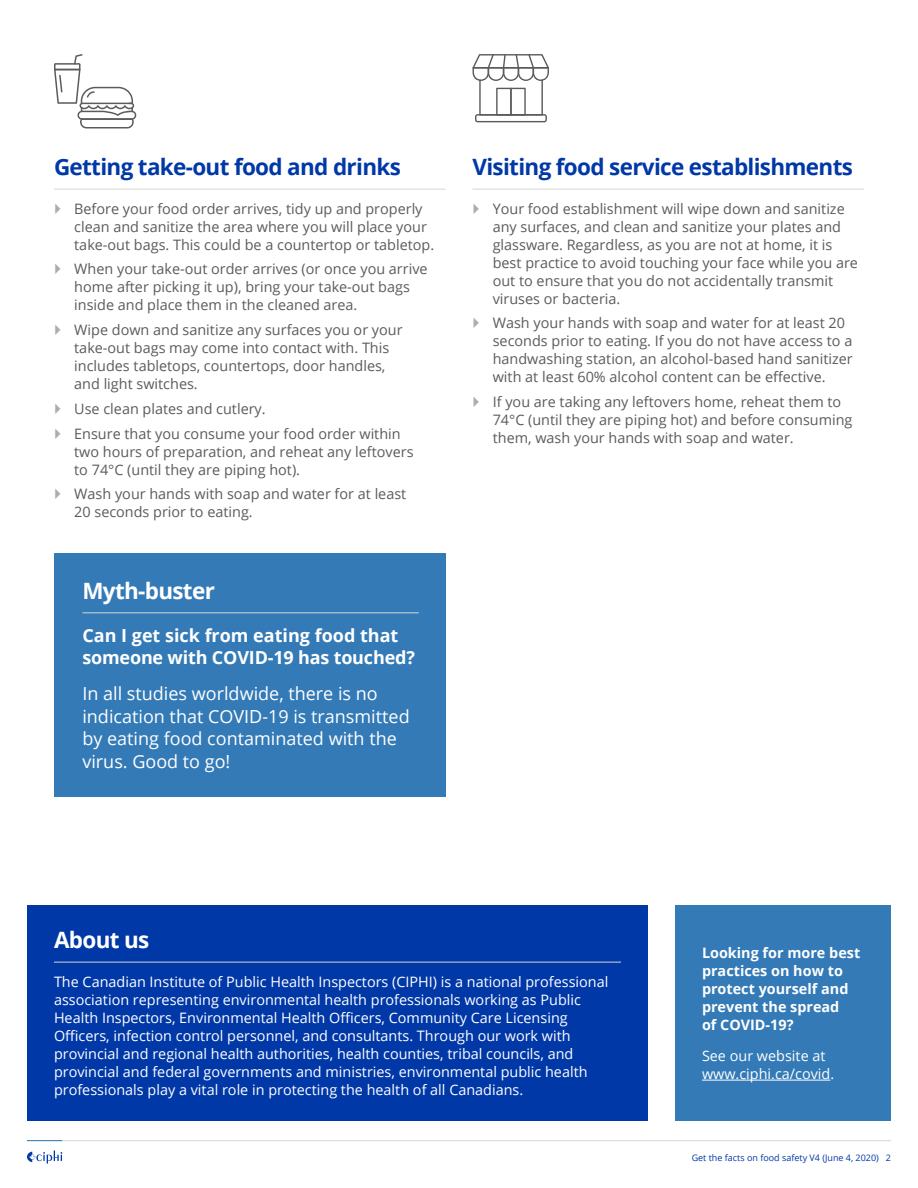
<style>
.page{position:relative;width:918px;height:1188px;background:#fff}
.page>*{position:absolute;margin:0;border:0;box-sizing:border-box;transform-origin:0 0}
.t1{font:700 22.5px "Open Sans";letter-spacing:-.03em;color:#0038a8}
.t2{font:700 22.5px "Open Sans";letter-spacing:-.03em;color:#fff}
.Body_Text{font:18px/22.5px "Open Sans";color:#fff}
.Body_Text-2{font:700 18px/22.5px "Open Sans";letter-spacing:-.01em;color:#fff}
.t3{font:14.4px/18px "Open Sans";color:#5b5b5b}
.Body_Text-3{font:14.4px/18px "Open Sans";color:#fff}
.Body_Text-4{font:700 14.4px/18px "Open Sans";color:#fff}
.t4{font:9px "Open Sans";color:#0038a8}
</style>
<div class="page">
<svg style="left:27px;top:1151px;width:35px;height:13px"></svg>
<hr style="left:27px;top:1140px;width:864px;height:1px;background:#d6d6d6">
<hr style="left:27px;top:1140px;width:35px;height:1px;background:#337ab7">
<hr style="left:54px;top:189px;width:392px;height:1px;background:#d6d6d6">
<hr style="left:472px;top:189px;width:392px;height:1px;background:#d6d6d6">
<div style="left:27px;top:905px;width:621px;height:215px;background:#0038a8"></div>
<hr style="left:54px;top:962px;width:567px;height:1px;background:#d6d6d6">
<div style="left:675px;top:905px;width:216px;height:215px;background:#337ab7"></div>
<hr style="left:702px;top:1080px;width:128px;height:1px;background:#fff">
<svg style="left:473px;top:54px;width:76px;height:68px"></svg>
<svg style="left:54px;top:54px;width:82px;height:74px"></svg>
<div style="left:54px;top:554px;width:392px;height:243px;background:#337ab7"></div>
<hr style="left:82px;top:612px;width:337px;height:1px;background:#d6d6d6">
<h3 class="t1" style="left:54px;top:151px;width:348px">Getting take-out food and drinks</h3>
<p class="t3" style="left:74px;top:199px;width:361px">Before your food order arrives, tidy up and properly clean and sanitize the area where you will place your take-out bags. This could be a countertop or tabletop.</p>
<p class="t3" style="left:74px;top:260px;width:355px">When your take-out order arrives (or once you arrive home after picking it up), bring your take-out bags inside and place them in the cleaned area.</p>
<p class="t3" style="left:74px;top:320px;width:330px">Wipe down and sanitize any surfaces you or your take-out bags may come into contact with. This includes tabletops, countertops, door handles, and light switches.</p>
<p class="t3" style="left:74px;top:399px;width:193px">Use clean plates and cutlery.</p>
<p class="t3" style="left:74px;top:424px;width:341px">Ensure that you consume your food order within two hours of preparation, and reheat any leftovers to 74°C (until they are piping hot).</p>
<p class="t3" style="left:74px;top:485px;width:334px">Wash your hands with soap and water for at least<br>20 seconds prior to eating.</p>
<h3 class="t2" style="left:82px;top:575px;width:134px">Myth-buster</h3>
<p class="Body_Text-2" style="left:82px;top:623px;width:334px">Can I get sick from eating food that someone with COVID-19 has touched?</p>
<p class="Body_Text" style="left:82px;top:682px;width:329px">In all studies worldwide, there is no indication that COVID-19 is transmitted by eating food contaminated with the virus. Good to go!</p>
<h3 class="t1" style="left:472px;top:151px;width:382px">Visiting food service establishments</h3>
<p class="t3" style="left:493px;top:199px;width:367px">Your food establishment will wipe down and sanitize any surfaces, and clean and sanitize your plates and glassware. Regardless, as you are not at home, it is best practice to avoid touching your face while you are out to ensure that you do not accidentally transmit viruses or bacteria.</p>
<p class="t3" style="left:493px;top:314px;width:362px">Wash your hands with soap and water for at least 20 seconds prior to eating. If you do not have access to a handwashing station, an alcohol-based hand sanitizer with at least 60% alcohol content can be effective.</p>
<p class="t3" style="left:493px;top:392px;width:361px">If you are taking any leftovers home, reheat them to<br>74°C (until they are piping hot) and before consuming them, wash your hands with soap and water.</p>
<h3 class="t2" style="left:54px;top:924px;width:97px">About us</h3>
<p class="Body_Text-3" style="left:54px;top:972px;width:556px">The Canadian Institute of Public Health Inspectors (CIPHI) is a national professional association representing environmental health professionals working as Public Health Inspectors, Environmental Health Officers, Community Care Licensing Officers, infection control personnel, and consultants. Through our work with provincial and regional health authorities, health counties, tribal councils, and provincial and federal governments and ministries, environmental public health professionals play a vital role in protecting the health of all Canadians.</p>
<p class="Body_Text-4" style="left:702px;top:943px;width:160px">Looking for more best practices on how to protect yourself and prevent the spread<br>of COVID-19?</p>
<p class="Body_Text-3" style="left:702px;top:1046px;width:134px">See our website at www.ciphi.ca/covid.</p>
<p class="t4" style="left:692px;top:1151px;width:201px">Get the facts on food safety V4 (June 4, 2020) 2</p>
</div>
